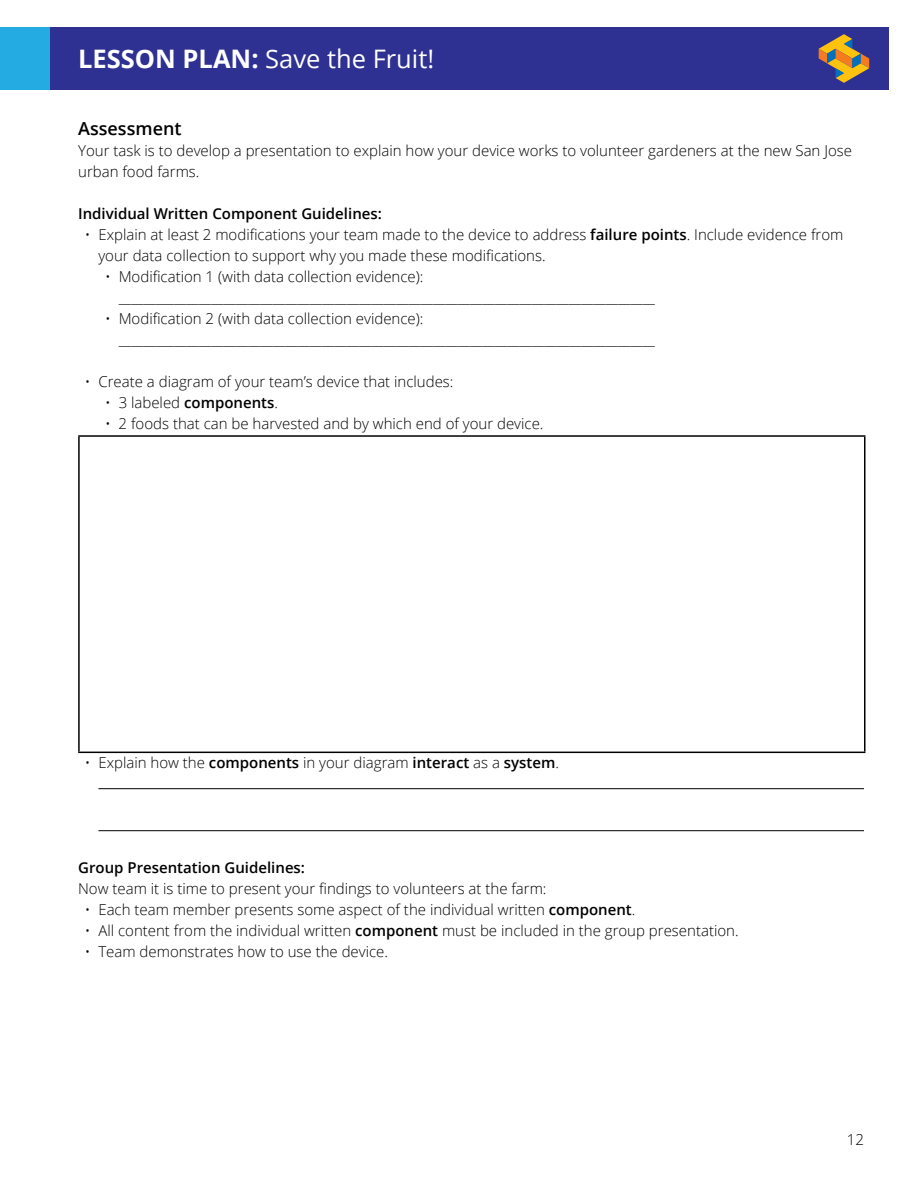
<style>
.page{position:relative;width:918px;height:1188px;background:#fff}
.page>*{position:absolute;margin:0;border:0;box-sizing:border-box;transform-origin:0 0}
.t1{font:25.5px "Open Sans";color:#fff}
.t2{font:600 18px "Open Sans";color:#000}
.t3{font:300 15px/21px "Open Sans";color:#000}
.t4{font:600 15px "Open Sans";color:#000}
.s1{font-weight:700}
.s2{font-weight:600}
</style>
<div class="page">
<div style="left:26px;top:27px;width:864px;height:63px;background:#2e3092"></div>
<svg style="left:819px;top:34px;width:50px;height:49px"></svg>
<div style="left:0;top:27px;width:50px;height:63px;background:#24abe2"></div>
<hr style="left:78px;top:435px;width:788px;height:2px;background:#000">
<hr style="left:78px;top:437px;width:2px;height:315px;background:#000">
<hr style="left:864px;top:437px;width:2px;height:315px;background:#000">
<hr style="left:78px;top:752px;width:788px;height:1px;background:#000">
<hr style="left:98px;top:788px;width:766px;height:1px;background:#000">
<hr style="left:98px;top:830px;width:766px;height:1px;background:#000">
<h1 class="t1" style="left:78px;top:41px;width:358px"><span class="s1">LESSON PLAN:</span> Save the Fruit!</h1>
<p class="t2" style="left:78px;top:116px;width:105px">Assessment</p>
<p class="t3" style="left:78px;top:140px;width:775px">Your task is to develop a presentation to explain how your device works to volunteer gardeners at the new San Jose urban food farms.</p>
<p class="t4" style="left:78px;top:204px;width:305px">Individual Written Component Guidelines:</p>
<p class="t3" style="left:98px;top:224px;width:747px;text-indent:-13px">• Explain at least 2 modifications your team made to the device to address <span class="s2">failure points</span>. Include evidence from your data collection to support why you made these modifications.</p>
<p class="t3" style="left:119px;top:266px;width:538px;text-indent:-14px">• Modification 1 (with data collection evidence): _______________________________________________________________________________________</p>
<p class="t3" style="left:119px;top:308px;width:538px;text-indent:-14px">• Modification 2 (with data collection evidence): _______________________________________________________________________________________</p>
<p class="t3" style="left:85px;top:371px;width:370px">• Create a diagram of your team’s device that includes:</p>
<p class="t3" style="left:105px;top:392px;width:174px">• 3 labeled <span class="s2">components</span>.</p>
<p class="t3" style="left:105px;top:413px;width:440px">• 2 foods that can be harvested and by which end of your device.</p>
<p class="t3" style="left:85px;top:752px;width:476px">• Explain how the <span class="s2">components</span> in your diagram <span class="s2">interact</span> as a <span class="s2">system</span>.</p>
<p class="t4" style="left:78px;top:857px;width:228px">Group Presentation Guidelines:</p>
<p class="t3" style="left:78px;top:878px;width:470px">Now team it is time to present your findings to volunteers at the farm:</p>
<p class="t3" style="left:85px;top:899px;width:552px">• Each team member presents some aspect of the individual written <span class="s2">component</span>.</p>
<p class="t3" style="left:85px;top:920px;width:655px">• All content from the individual written <span class="s2">component</span> must be included in the group presentation.</p>
<p class="t3" style="left:85px;top:941px;width:305px">• Team demonstrates how to use the device.</p>
<p class="t3" style="left:847px;top:1129px;width:19px">12</p>
</div>
